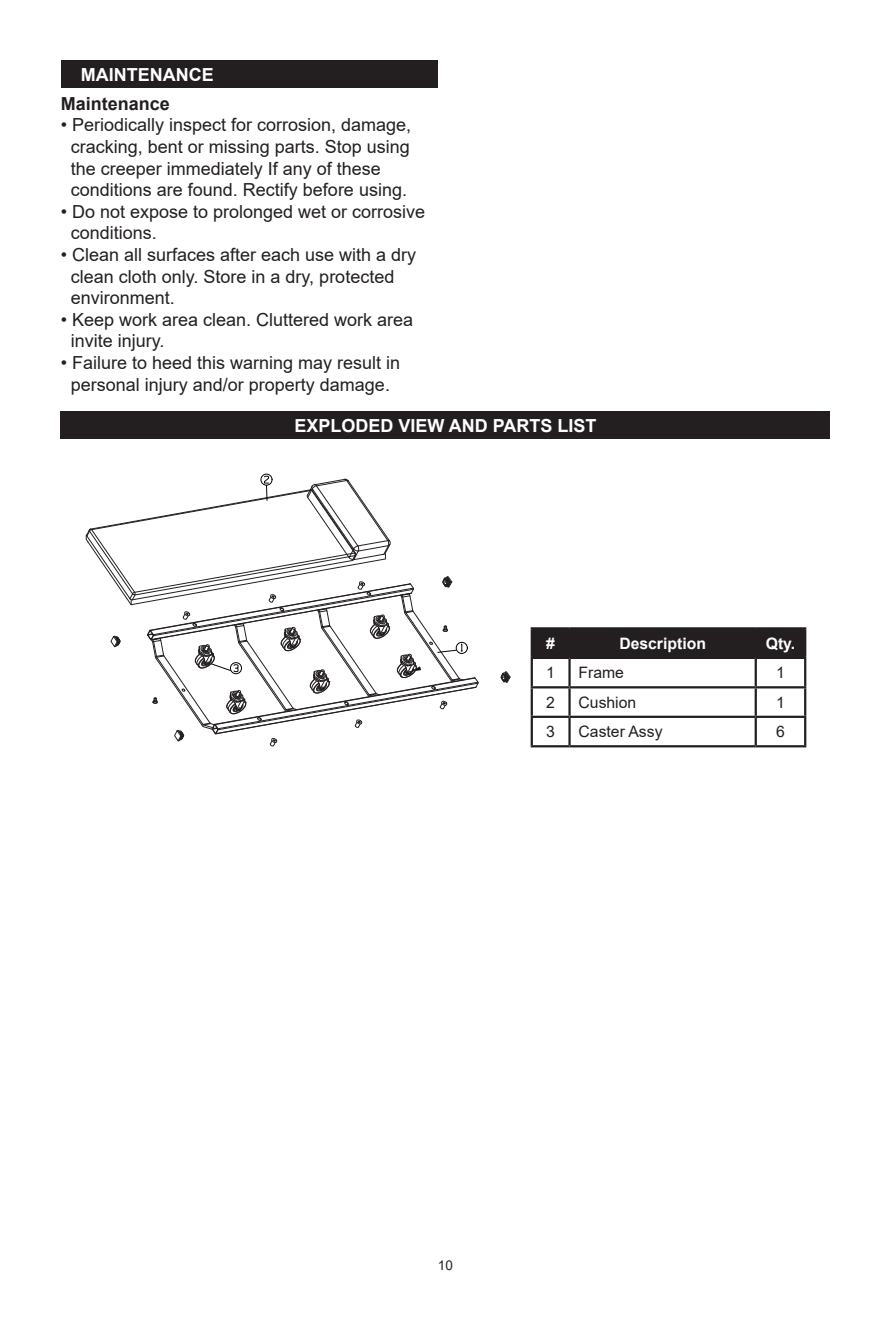
<style>
.page{position:relative;width:891px;height:1337px;background:#fff}
.page>*{position:absolute;margin:0;border:0;box-sizing:border-box;transform-origin:0 0}
.t1{font:18px/21.6px "Arial";color:#231f20}
.t2{font:700 18px "Arial";color:#fff}
.t3{font:700 18px "Arial";color:#231f20}
.t4{font:15.75px "Arial";color:#231f20}
.t5{font:700 15.75px "Arial";color:#fff}
.t6{font:13.5px "Arial";color:#231f20}
</style>
<div class="page">
<div style="left:61px;top:412px;width:769px;height:27px;background:#231f20"></div>
<div style="left:533px;top:629px;width:271px;height:27px;background:#231f20"></div>
<hr style="left:531px;top:659px;width:2px;height:27px;background:#231f20">
<hr style="left:568px;top:659px;width:3px;height:27px;background:#231f20">
<hr style="left:755px;top:659px;width:2px;height:27px;background:#231f20">
<hr style="left:804px;top:659px;width:2px;height:27px;background:#231f20">
<hr style="left:531px;top:686px;width:39px;height:2px;background:#231f20">
<hr style="left:531px;top:688px;width:2px;height:27px;background:#231f20">
<hr style="left:570px;top:686px;width:186px;height:2px;background:#231f20">
<hr style="left:568px;top:688px;width:3px;height:27px;background:#231f20">
<hr style="left:756px;top:686px;width:50px;height:2px;background:#231f20">
<hr style="left:755px;top:688px;width:2px;height:27px;background:#231f20">
<hr style="left:804px;top:688px;width:2px;height:27px;background:#231f20">
<hr style="left:531px;top:715px;width:39px;height:3px;background:#231f20">
<hr style="left:531px;top:718px;width:2px;height:27px;background:#231f20">
<hr style="left:570px;top:715px;width:186px;height:3px;background:#231f20">
<hr style="left:568px;top:718px;width:3px;height:27px;background:#231f20">
<hr style="left:756px;top:715px;width:50px;height:3px;background:#231f20">
<hr style="left:755px;top:718px;width:2px;height:27px;background:#231f20">
<hr style="left:804px;top:718px;width:2px;height:27px;background:#231f20">
<hr style="left:531px;top:745px;width:39px;height:2px;background:#231f20">
<hr style="left:570px;top:745px;width:186px;height:2px;background:#231f20">
<hr style="left:756px;top:745px;width:50px;height:2px;background:#231f20">
<hr style="left:531px;top:627px;width:39px;height:2px;background:#231f20">
<hr style="left:531px;top:629px;width:2px;height:27px;background:#231f20">
<hr style="left:570px;top:627px;width:186px;height:2px;background:#231f20">
<hr style="left:568px;top:629px;width:3px;height:27px;background:#231f20">
<hr style="left:756px;top:627px;width:50px;height:2px;background:#231f20">
<hr style="left:755px;top:629px;width:2px;height:27px;background:#231f20">
<hr style="left:804px;top:629px;width:2px;height:27px;background:#231f20">
<hr style="left:531px;top:656px;width:39px;height:3px;background:#231f20">
<hr style="left:570px;top:656px;width:186px;height:3px;background:#231f20">
<hr style="left:756px;top:656px;width:50px;height:3px;background:#231f20">
<svg style="left:500px;top:671px;width:11px;height:12px"></svg>
<div style="left:261px;top:474px;width:11px;height:11px;border:1px solid #040503;border-radius:50%"></div>
<svg style="left:85px;top:475px;width:394px;height:271px"></svg>
<div style="left:61px;top:61px;width:377px;height:27px;background:#231f20"></div>
<p class="t2" style="left:81px;top:62px;width:134px">MAINTENANCE</p>
<p class="t3" style="left:61px;top:91px;width:111px">Maintenance</p>
<p class="t1" style="left:71px;top:114px;width:342px;text-indent:-10px">• Periodically inspect for corrosion, damage, cracking, bent or missing parts. Stop using the creeper immediately If any of these conditions are found. Rectify before using.</p>
<p class="t1" style="left:71px;top:200px;width:356px;text-indent:-10px">• Do not expose to prolonged wet or corrosive conditions.</p>
<p class="t1" style="left:71px;top:244px;width:347px;text-indent:-10px">• Clean all surfaces after each use with a dry clean cloth only. Store in a dry, protected environment.</p>
<p class="t1" style="left:71px;top:308px;width:344px;text-indent:-10px">• Keep work area clean. Cluttered work area invite injury.</p>
<p class="t1" style="left:61px;top:352px;width:341px;text-align:center">• Failure to heed this warning may result in personal injury and/or property damage.</p>
<p class="t2" style="left:295px;top:413px;width:304px">EXPLODED VIEW AND PARTS LIST</p>
<p class="t5" style="left:546px;top:632px;width:10px">#</p>
<p class="t5" style="left:619px;top:632px;width:88px">Description</p>
<p class="t5" style="left:766px;top:632px;width:31px">Qty.</p>
<p class="t4" style="left:546px;top:662px;width:10px">1</p>
<p class="t4" style="left:579px;top:662px;width:47px">Frame</p>
<p class="t4" style="left:776px;top:662px;width:10px">1</p>
<p class="t4" style="left:546px;top:691px;width:10px">2</p>
<p class="t4" style="left:579px;top:691px;width:59px">Cushion</p>
<p class="t4" style="left:776px;top:691px;width:10px">1</p>
<p class="t4" style="left:546px;top:721px;width:10px">3</p>
<p class="t4" style="left:579px;top:721px;width:86px">Caster Assy</p>
<p class="t4" style="left:776px;top:721px;width:10px">6</p>
<p class="t6" style="left:438px;top:1256px;width:17px">10</p>
</div>
